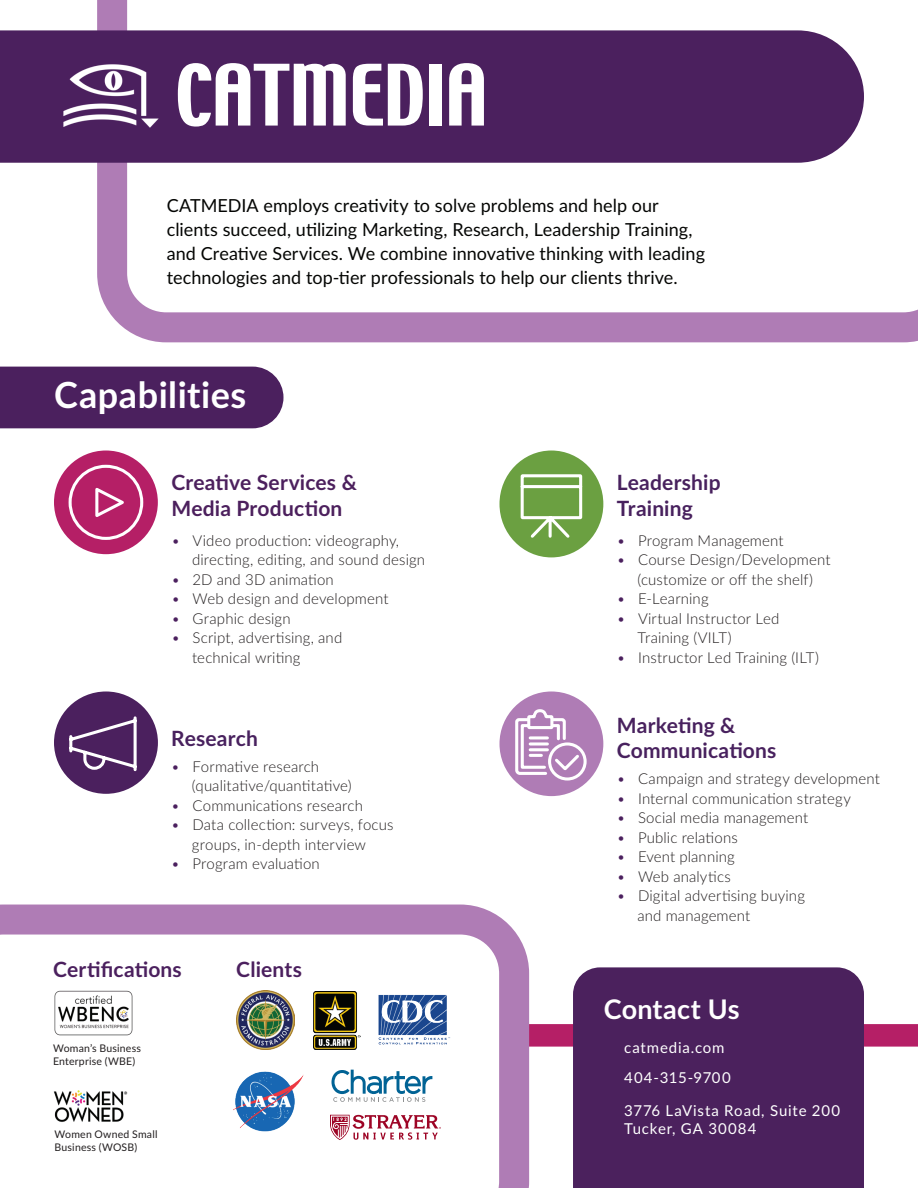
<style>
.page{position:relative;width:918px;height:1188px;background:#fff}
.page>*{position:absolute;margin:0;border:0;box-sizing:border-box;transform-origin:0 0}
.t1{font:75px "Techno";letter-spacing:-.02em;color:#fff}
.t2{font:700 36px "Lato Latin";letter-spacing:.015em;color:#fff}
.t3{font:700 27px "Lato Latin";letter-spacing:.01em;color:#fff}
.t4{font:700 21px/25.2px "Lato Latin";letter-spacing:.01em;color:#48215e}
.t5{font:700 21px/25.2px "Lato Latin";letter-spacing:.01em;color:#4c205d}
.t6{font:700 21px "Lato Latin";letter-spacing:.01em;color:#4b205e}
.t7{font:18px/24px "Lato Latin";color:#040503}
.t8{font:300 15px/19.5px "Lato Latin";letter-spacing:.01em;color:#231f20}
.t9{font:15px/30px "Lato Latin";letter-spacing:.055em;color:#fff}
.t10{font:10.5px/12.6px "Lato Latin";letter-spacing:.02em;color:#231f20}
.s1{color:#4b205e}
</style>
<div class="page">
<div style="left:0;top:367px;width:283px;height:61px;background:#4b205e"></div>
<svg style="left:529px;top:1024px;width:389px;height:161px"></svg>
<svg style="left:0;top:905px;width:529px;height:283px"></svg>
<div style="left:573px;top:967px;width:291px;height:221px;background:#4b215d"></div>
<svg style="left:97px;top:0;width:821px;height:342px"></svg>
<div style="left:0;top:30px;width:864px;height:133px;background:#4b205e"></div>
<img style="left:313px;top:991px;width:47px;height:58px">
<img style="left:377px;top:992px;width:77px;height:55px">
<img style="left:236px;top:991px;width:59px;height:58px">
<img style="left:233px;top:1067px;width:74px;height:67px">
<img style="left:48px;top:1067px;width:80px;height:76px">
<img style="left:53px;top:990px;width:81px;height:45px">
<div style="left:54px;top:451px;width:104px;height:103px;background:#b51f66;border-radius:50%"></div>
<div style="left:69px;top:465px;width:74px;height:75px;border:3px solid #fff;border-radius:50%"></div>
<svg style="left:95px;top:487px;width:29px;height:30px"></svg>
<div style="left:500px;top:451px;width:103px;height:106px;background:#6ba041;border-radius:50%"></div>
<svg style="left:520px;top:474px;width:63px;height:64px"></svg>
<div style="left:54px;top:691px;width:104px;height:103px;background:#4b205e;border-radius:50%"></div>
<svg style="left:69px;top:716px;width:68px;height:56px"></svg>
<div style="left:500px;top:691px;width:103px;height:105px;background:#af7cb5;border-radius:50%"></div>
<svg style="left:514px;top:709px;width:74px;height:73px"></svg>
<img style="left:63px;top:64px;width:96px;height:65px">
<svg style="left:331px;top:1070px;width:101px;height:32px"></svg>
<svg style="left:330px;top:1115px;width:111px;height:25px"></svg>
<h1 class="t1" style="left:176px;top:44px;width:314px">CATMEDIA</h1>
<p class="t7" style="left:167px;top:193px;width:540px">CATMEDIA employs creativity to solve problems and help our clients succeed, utilizing Marketing, Research, Leadership Training, and Creative Services. We combine innovative thinking with leading technologies and top-tier professionals to help our clients thrive.</p>
<h2 class="t2" style="left:54px;top:374px;width:194px">Capabilities</h2>
<h3 class="t5" style="left:171px;top:470px;width:187px">Creative Services &amp;<br>Media Production</h3>
<p class="t8" style="left:192px;top:531px;width:234px;text-indent:-21px"><span class="s1">•</span> Video production: videography, directing, editing, and sound design</p>
<p class="t8" style="left:171px;top:570px;width:164px"><span class="s1">•</span> 2D and 3D animation</p>
<p class="t8" style="left:171px;top:589px;width:219px"><span class="s1">•</span> Web design and development</p>
<p class="t8" style="left:171px;top:609px;width:121px"><span class="s1">•</span> Graphic design</p>
<p class="t8" style="left:192px;top:628px;width:152px;text-indent:-21px"><span class="s1">•</span> Script, advertising, and technical writing</p>
<h3 class="t4" style="left:171px;top:725px;width:88px">Research</h3>
<p class="t8" style="left:192px;top:756px;width:161px;text-indent:-21px"><span class="s1">•</span> Formative research (qualitative/quantitative)</p>
<p class="t8" style="left:171px;top:795px;width:193px"><span class="s1">•</span> Communications research</p>
<p class="t8" style="left:171px;top:815px;width:224px;text-align:center"><span class="s1">•</span> Data collection: surveys, focus groups, in-depth interview</p>
<p class="t8" style="left:171px;top:854px;width:150px"><span class="s1">•</span> Program evaluation</p>
<h3 class="t6" style="left:53px;top:957px;width:130px">Certifications</h3>
<p class="t10" style="left:53px;top:1042px;width:89px">Woman’s Business<br>Enterprise (WBE)</p>
<p class="t10" style="left:55px;top:1128px;width:104px">Women Owned Small<br>Business (WOSB)</p>
<h3 class="t6" style="left:236px;top:957px;width:67px">Clients</h3>
<h3 class="t4" style="left:617px;top:470px;width:105px">Leadership<br>Training</h3>
<p class="t8" style="left:617px;top:531px;width:168px"><span class="s1">•</span> Program Management</p>
<p class="t8" style="left:617px;top:550px;width:215px;text-align:center"><span class="s1">•</span> Course Design/Development (customize or off the shelf)</p>
<p class="t8" style="left:617px;top:589px;width:93px"><span class="s1">•</span> E-Learning</p>
<p class="t8" style="left:638px;top:609px;width:143px;text-indent:-21px"><span class="s1">•</span> Virtual Instructor Led<br>Training (VILT)</p>
<p class="t8" style="left:617px;top:648px;width:204px"><span class="s1">•</span> Instructor Led Training (ILT)</p>
<h3 class="t4" style="left:617px;top:712px;width:161px">Marketing &amp;<br>Communications</h3>
<p class="t8" style="left:617px;top:769px;width:265px"><span class="s1">•</span> Campaign and strategy development</p>
<p class="t8" style="left:617px;top:789px;width:236px"><span class="s1">•</span> Internal communication strategy</p>
<p class="t8" style="left:617px;top:808px;width:193px"><span class="s1">•</span> Social media management</p>
<p class="t8" style="left:617px;top:828px;width:122px"><span class="s1">•</span> Public relations</p>
<p class="t8" style="left:617px;top:847px;width:119px"><span class="s1">•</span> Event planning</p>
<p class="t8" style="left:617px;top:867px;width:116px"><span class="s1">•</span> Web analytics</p>
<p class="t8" style="left:638px;top:886px;width:169px;text-indent:-21px"><span class="s1">•</span> Digital advertising buying and management</p>
<h3 class="t3" style="left:604px;top:994px;width:137px">Contact Us</h3>
<p class="t9" style="left:624px;top:1032px;width:108px">catmedia.com<br>404-315-9700</p>
<p class="t9" style="left:624px;top:1101px;width:217px;line-height:18px">3776 LaVista Road, Suite 200<br>Tucker, GA 30084</p>
</div>
